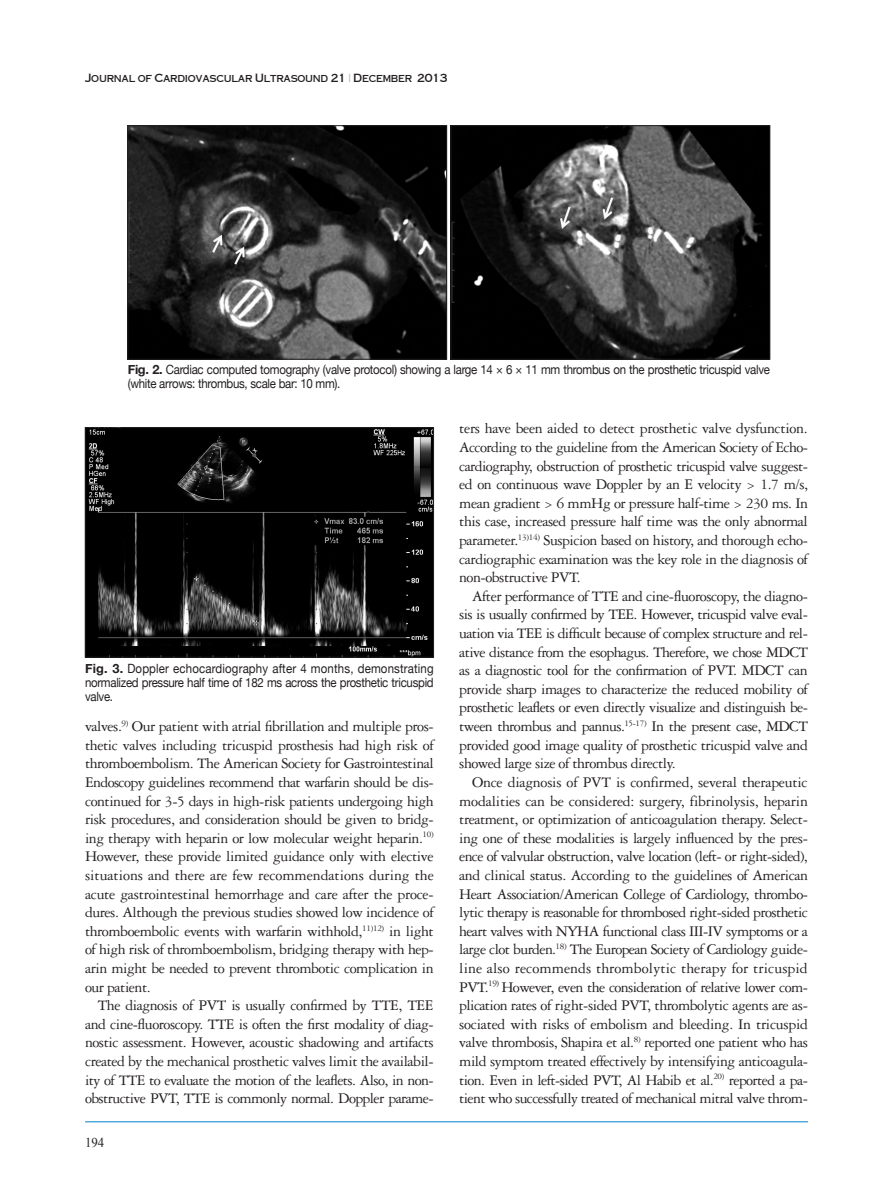
<style>
.page{position:relative;width:893px;height:1191px;background:#fff}
.page>*{position:absolute;margin:0;border:0;box-sizing:border-box;transform-origin:0 0}
._01-본문{font:15.75px/18.6px "Garamond 3 LT Std";letter-spacing:-.03em;color:#231f20;text-align:justify}
.t1{font:13.5px "Times New Roman";color:#231f20;scale:.95 1}
._05-캡션{font:12.75px/14.2px "Helvetica Neue";letter-spacing:-.025em;color:#231f20;scale:.9 1}
.t2{font:700 11.25px "Metalcut";letter-spacing:-.025em;color:#231f20}
.s1{color:#bcbdc0}
.s2{font-weight:700}
</style>
<div class="page">
<hr style="left:85px;top:1121px;width:723px;height:1px;background:#0081c7">
<img style="left:130px;top:127px;width:315px;height:230px">
<div style="left:128px;top:125px;width:319px;height:234px;border:1px solid #231f20"></div>
<img style="left:87px;top:429px;width:345px;height:226px">
<div style="left:85px;top:427px;width:349px;height:230px;border:1px solid #231f20"></div>
<img style="left:453px;top:127px;width:315px;height:230px">
<div style="left:451px;top:125px;width:319px;height:234px;border:1px solid #231f20"></div>
<p class="t2" style="left:85px;top:71px;width:364px">Journal of Cardiovascular Ultrasound 21 <span class="s1">|</span> December 2013</p>
<p class="_05-캡션" style="left:128px;top:362px;width:715px"><span class="s2">Fig. 2.</span> Cardiac computed tomography (valve protocol) showing a large 14 × 6 × 11 mm thrombus on the prosthetic tricuspid valve (white arrows: thrombus, scale bar: 10 mm).</p>
<p class="_05-캡션" style="left:85px;top:660px;width:389px;text-align:justify"><span class="s2">Fig. 3.</span> Doppler echocardiography after 4 months, demonstrating normalized pressure half time of 182 ms across the prosthetic tricuspid valve.</p>
<p class="_01-본문" style="left:85px;top:717px;width:350px">valves.<sup>9)</sup> Our patient with atrial fibrillation and multiple pros&shy;thetic valves including tricuspid prosthesis had high risk of thromboembolism. The American Society for Gastrointestinal Endoscopy guidelines recommend that warfarin should be dis&shy;continued for 3-5 days in high-risk patients undergoing high risk procedures, and consideration should be given to bridg&shy;ing therapy with heparin or low molecular weight heparin.<sup>10)<br></sup>However, these provide limited guidance only with elective situations and there are few recommendations during the acute gastrointestinal hemorrhage and care after the proce&shy;dures. Although the previous studies showed low incidence of thromboembolic events with warfarin withhold,<sup>11)12)</sup> in light of high risk of thromboembolism, bridging therapy with hep&shy;arin might be needed to prevent thrombotic complication in our patient.</p>
<p class="_01-본문" style="left:85px;top:996px;width:350px;text-indent:13px">The diagnosis of PVT is usually confirmed by TTE, TEE and cine-fluoroscopy. TTE is often the first modality of diag&shy;nostic assessment. However, acoustic shadowing and artifacts created by the mechanical prosthetic valves limit the availabil&shy;ity of TTE to evaluate the motion of the leaflets. Also, in non&shy;obstructive PVT, TTE is commonly normal. Doppler parame-</p>
<p class="t1" style="left:85px;top:1133px;width:22px">194</p>
<p class="_01-본문" style="left:459px;top:419px;width:350px">ters have been aided to detect prosthetic valve dysfunction.<br>According to the guideline from the American Society of Echo&shy;cardiography, obstruction of prosthetic tricuspid valve suggest&shy;ed on continuous wave Doppler by an E velocity &gt; 1.7 m/s, mean gradient &gt; 6 mmHg or pressure half-time &gt; 230 ms. In this case, increased pressure half time was the only abnormal parameter.<sup>13)14)</sup> Suspicion based on history, and thorough echo&shy;cardiographic examination was the key role in the diagnosis of non-obstructive PVT.</p>
<p class="_01-본문" style="left:459px;top:587px;width:350px;text-indent:13px">After performance of TTE and cine-fluoroscopy, the diagno&shy;sis is usually confirmed by TEE. However, tricuspid valve eval&shy;uation via TEE is difficult because of complex structure and rel&shy;ative distance from the esophagus. Therefore, we chose MDCT as a diagnostic tool for the confirmation of PVT. MDCT can provide sharp images to characterize the reduced mobility of prosthetic leaflets or even directly visualize and distinguish be&shy;tween thrombus and pannus.<sup>15-17)</sup> In the present case, MDCT provided good image quality of prosthetic tricuspid valve and showed large size of thrombus directly.</p>
<p class="_01-본문" style="left:459px;top:773px;width:350px;text-indent:13px">Once diagnosis of PVT is confirmed, several therapeutic modalities can be considered: surgery, fibrinolysis, heparin treatment, or optimization of anticoagulation therapy. Select&shy;ing one of these modalities is largely influenced by the pres&shy;ence of valvular obstruction, valve location (left- or right-sided), and clinical status. According to the guidelines of American Heart Association/American College of Cardiology, thrombo&shy;lytic therapy is reasonable for thrombosed right-sided prosthetic heart valves with NYHA functional class III-IV symptoms or a large clot burden.<sup>18)</sup> The European Society of Cardiology guide&shy;line also recommends thrombolytic therapy for tricuspid PVT.<sup>19)</sup> However, even the consideration of relative lower com&shy;plication rates of right-sided PVT, thrombolytic agents are as&shy;sociated with risks of embolism and bleeding. In tricuspid valve thrombosis, Shapira et al.<sup>8)</sup> reported one patient who has mild symptom treated effectively by intensifying anticoagula&shy;tion. Even in left-sided PVT, Al Habib et al.<sup>20)</sup> reported a pa&shy;tient who successfully treated of mechanical mitral valve throm-</p>
</div>
